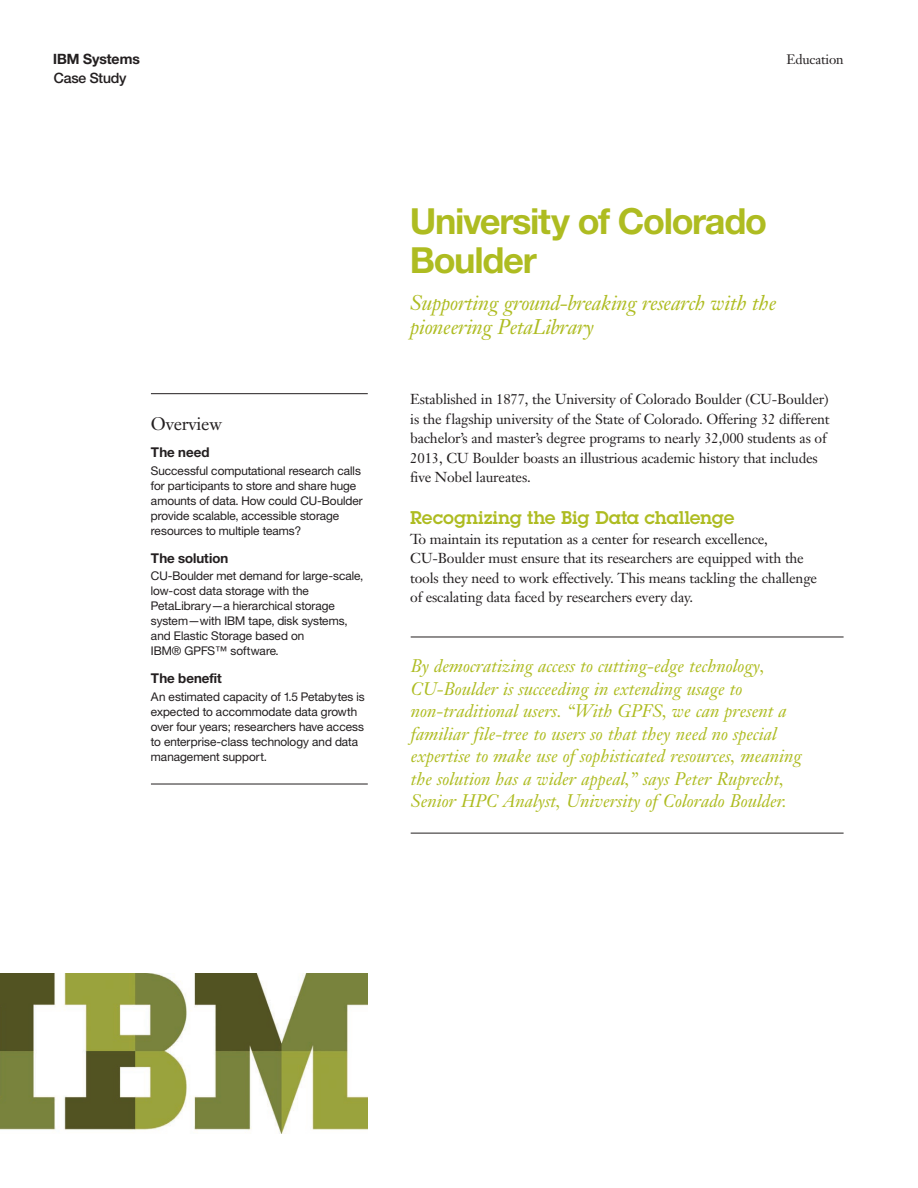
<style>
.page{position:relative;width:918px;height:1188px;background:#fff}
.page>*{position:absolute;margin:0;border:0;box-sizing:border-box;transform-origin:0 0}
.t1{font:700 36px/39px "Helv Neuefor IBM";letter-spacing:-.02em;color:#aebc21}
.t2{font:italic 21px/24px "Janson Text LT Pro";letter-spacing:-.015em;color:#aebc21}
.t3{font:italic 18px/22.5px "Janson Text LT Pro";color:#aebc21}
.t4{font:600 18px "Lubalinfor IBM";color:#aebc21}
.t5{font:18px "Janson Text LT Pro";letter-spacing:-.015em;color:#231f20}
.t6{font:14.25px/19.5px "Janson Text LT Pro";letter-spacing:-.015em;color:#231f20}
.t7{font:700 14.25px/18.8px "Helv Neuefor IBM";color:#231f20}
.t8{font:700 13.5px "Helv Neuefor IBM";color:#231f20}
.t9{font:13.5px "Janson Text LT Pro";letter-spacing:-.015em;color:#231f20}
.t10{font:12px/15px "Helv Neuefor IBM";color:#231f20}
.s1{font-weight:500}
</style>
<div class="page">
<img style="left:0;top:973px;width:368px;height:161px">
<hr style="left:411px;top:637px;width:433px;height:1px;background:#231f20">
<hr style="left:411px;top:833px;width:433px;height:1px;background:#231f20">
<hr style="left:151px;top:393px;width:217px;height:1px;background:#231f20">
<hr style="left:151px;top:784px;width:217px;height:1px;background:#231f20">
<h2 class="t7" style="left:53px;top:49px;width:88px">IBM Systems<br><span class="s1">Case Study</span></h2>
<h2 class="t9" style="left:786px;top:51px;width:59px">Education</h2>
<h2 class="t5" style="left:151px;top:413px;width:73px">Overview</h2>
<p class="t8" style="left:151px;top:444px;width:60px">The need</p>
<p class="t10" style="left:151px;top:463px;width:213px">Successful computational research calls for participants to store and share huge amounts of data. How could CU-Boulder provide scalable, accessible storage resources to multiple teams?</p>
<p class="t8" style="left:151px;top:550px;width:79px">The solution</p>
<p class="t10" style="left:151px;top:568px;width:214px">CU-Boulder met demand for large-scale, low-cost data storage with the<br>PetaLibrary—a hierarchical storage system—with IBM tape, disk systems, and Elastic Storage based on<br>IBM® GPFS™ software.</p>
<p class="t8" style="left:151px;top:670px;width:73px">The benefit</p>
<p class="t10" style="left:151px;top:689px;width:215px">An estimated capacity of 1.5 Petabytes is expected to accommodate data growth over four years; researchers have access to enterprise-class technology and data management support.</p>
<h1 class="t1" style="left:410px;top:201px;width:358px">University of Colorado<br>Boulder</h1>
<h2 class="t2" style="left:410px;top:291px;width:368px">Supporting ground-breaking research with the pioneering PetaLibrary</h2>
<p class="t6" style="left:410px;top:389px;width:421px">Established in 1877, the University of Colorado Boulder (CU-Boulder) is the flagship university of the State of Colorado. Offering 32 different bachelor’s and master’s degree programs to nearly 32,000 students as of 2013, CU Boulder boasts an illustrious academic history that includes five Nobel laureates.</p>
<h2 class="t4" style="left:410px;top:506px;width:325px">Recognizing the Big Data challenge</h2>
<p class="t6" style="left:410px;top:529px;width:408px">To maintain its reputation as a center for research excellence, CU-Boulder must ensure that its researchers are equipped with the tools they need to work effectively. This means tackling the challenge of escalating data faced by researchers every day.</p>
<p class="t3" style="left:411px;top:655px;width:392px">By democratizing access to cutting-edge technology, CU-Boulder is succeeding in extending usage to non-traditional users. “With GPFS, we can present a familiar file-tree to users so that they need no special expertise to make use of sophisticated resources, meaning the solution has a wider appeal,” says Peter Ruprecht, Senior HPC Analyst, University of Colorado Boulder.</p>
</div>
